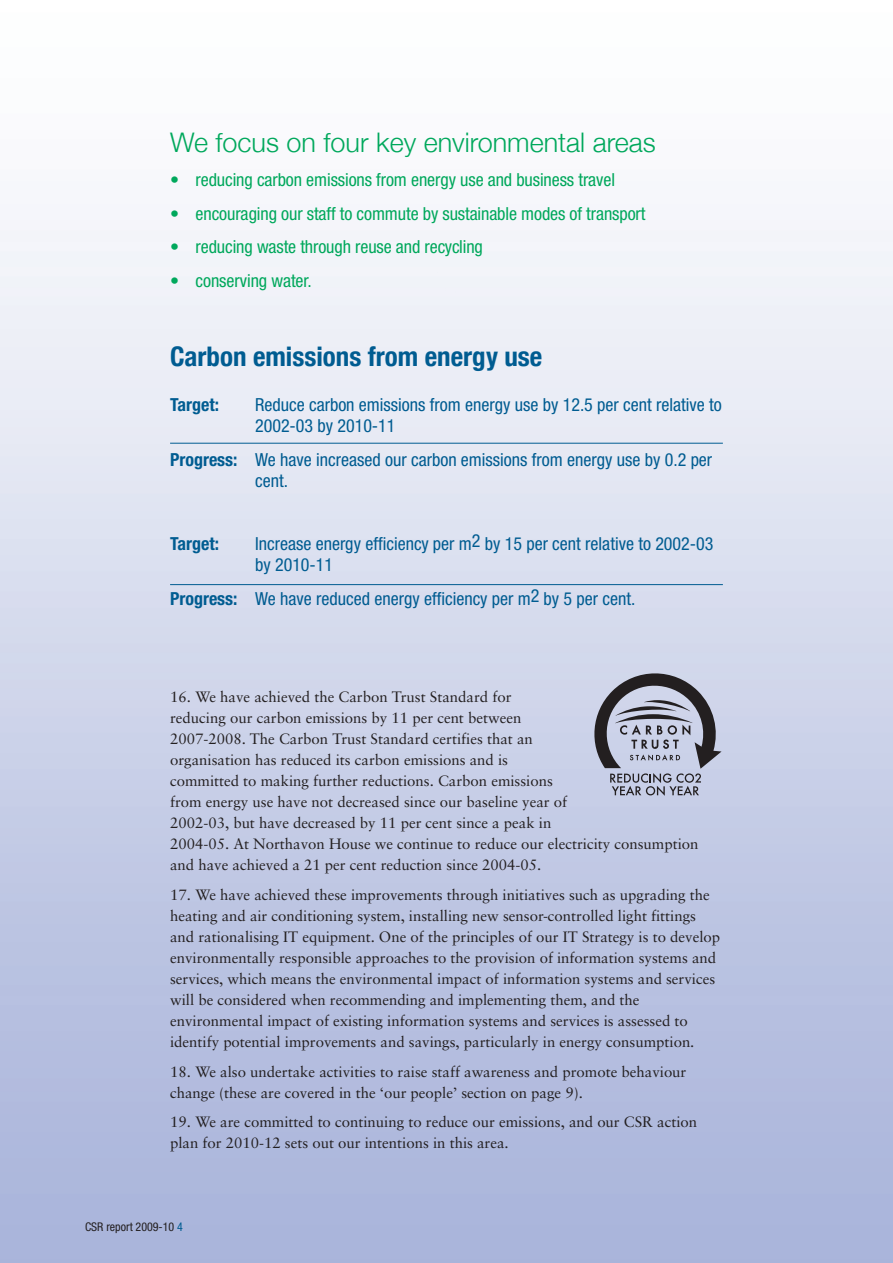
<style>
.page{position:relative;width:893px;height:1263px;background:#fff}
.page>*{position:absolute;margin:0;border:0;box-sizing:border-box;transform-origin:0 0}
.t1{font:300 27px "Helvetica Neue";color:#00a85c}
.t2{font:700 condensed 27px "Helvetica Neue";color:#005c91}
.t3{font:condensed 18px/21px "Helvetica Neue";color:#005c91}
.t4{font:condensed 18px "Helvetica Neue";letter-spacing:-.005em;color:#00a85c}
.t5{font:700 condensed 18px "Helvetica Neue";color:#005c91}
.t6{font:15px/21px "Sabon";color:#231f20}
.t7{font:condensed 12px "Helvetica Neue";color:#231f20}
.s1{font-weight:700}
.s2{color:#005c91}
</style>
<div class="page">
<hr style="left:170px;top:443px;width:553px;height:1px;background:#005c91">
<hr style="left:170px;top:584px;width:553px;height:1px;background:#005c91">
<svg style="left:594px;top:673px;width:127px;height:123px;background:#9a9dae"></svg>
<h1 class="t1" style="left:170px;top:126px;width:487px">We focus on four key environmental areas</h1>
<p class="t4" style="left:170px;top:173px;width:446px">• reducing carbon emissions from energy use and business travel</p>
<p class="t4" style="left:170px;top:207px;width:477px">• encouraging our staff to commute by sustainable modes of transport</p>
<p class="t4" style="left:170px;top:241px;width:314px">• reducing waste through reuse and recycling</p>
<p class="t4" style="left:170px;top:274px;width:143px">• conserving water.</p>
<h1 class="t2" style="left:170px;top:340px;width:374px">Carbon emissions from energy use</h1>
<p class="t5" style="left:170px;top:398px;width:50px">Target:</p>
<p class="t3" style="left:255px;top:396px;width:468px">Reduce carbon emissions from energy use by 12.5 per cent relative to<br>2002-03 by 2010-11</p>
<p class="t3" style="left:255px;top:451px;width:459px;text-indent:-85px"><span class="s1">Progress:</span> We have increased our carbon emissions from energy use by 0.2 per cent.</p>
<p class="t5" style="left:170px;top:538px;width:50px">Target:</p>
<p class="t3" style="left:255px;top:535px;width:460px">Increase energy efficiency per m2 by 15 per cent relative to 2002-03 by 2010-11</p>
<p class="t3" style="left:170px;top:590px;width:467px"><span class="s1">Progress:</span> We have reduced energy efficiency per m2 by 5 per cent.</p>
<p class="t6" style="left:170px;top:688px;width:530px">16. We have achieved the Carbon Trust Standard for<br>reducing our carbon emissions by 11 per cent between<br>2007-2008. The Carbon Trust Standard certifies that an<br>organisation has reduced its carbon emissions and is<br>committed to making further reductions. Carbon emissions<br>from energy use have not decreased since our baseline year of<br>2002-03, but have decreased by 11 per cent since a peak in<br>2004-05. At Northavon House we continue to reduce our electricity consumption and have achieved a 21 per cent reduction since 2004-05.</p>
<p class="t6" style="left:170px;top:885px;width:552px">17. We have achieved these improvements through initiatives such as upgrading the heating and air conditioning system, installing new sensor-controlled light fittings and rationalising IT equipment. One of the principles of our IT Strategy is to develop environmentally responsible approaches to the provision of information systems and services, which means the environmental impact of information systems and services will be considered when recommending and implementing them, and the environmental impact of existing information systems and services is assessed to identify potential improvements and savings, particularly in energy consumption.</p>
<p class="t6" style="left:170px;top:1062px;width:518px">18. We also undertake activities to raise staff awareness and promote behaviour change (these are covered in the ‘our people’ section on page 9).</p>
<p class="t6" style="left:170px;top:1112px;width:529px">19. We are committed to continuing to reduce our emissions, and our CSR action plan for 2010-12 sets out our intentions in this area.</p>
<p class="t7" style="left:85px;top:1222px;width:99px">CSR report 2009-10 <span class="s2">4</span></p>
</div>
